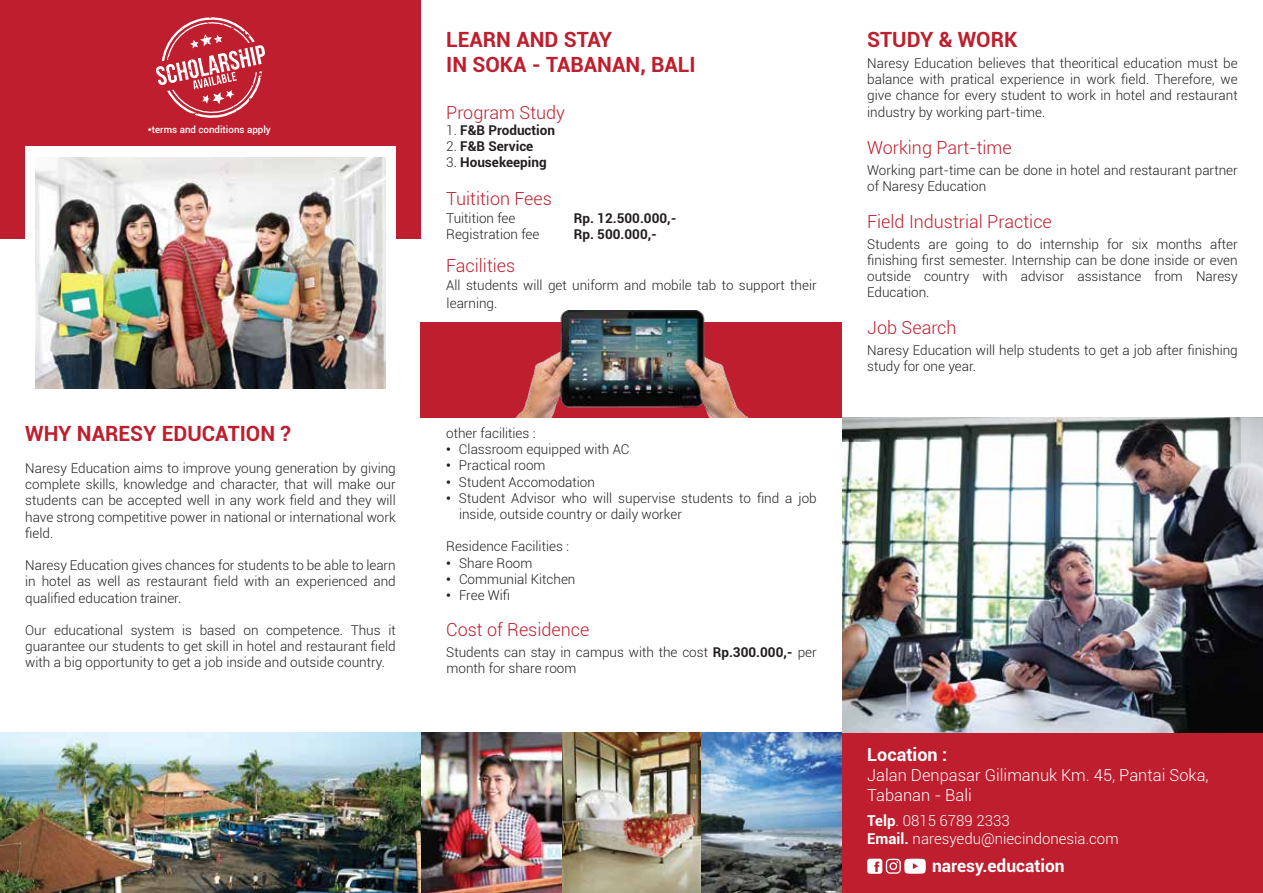
<style>
.page{position:relative;width:1263px;height:893px;background:#fff}
.page>*{position:absolute;margin:0;border:0;box-sizing:border-box;transform-origin:0 0}
.t1{font:700 21px/25.2px "Roboto";color:#be1e2d}
.t2{font:300 18px "Roboto";color:#be1e2d}
.t3{font:700 18px "Roboto";color:#fff}
.t4{font:700 17.4px "Roboto";color:#fff}
.t5{font:300 16.5px/19.8px "Roboto";color:#fff}
.t6{font:300 15px/18px "Roboto";color:#fff}
.t7{font:300 13.5px/16.2px "Roboto";color:#231f20;text-align:justify}
.t8{font:700 13.5px "Roboto";color:#231f20}
.t9{font:500 9.75px "Roboto";color:#fff}
.s1{font-weight:300}
.s2{font-family:"Arial";font-weight:400}
.s3{font-weight:700}
</style>
<div class="page">
<div style="left:842px;top:732px;width:421px;height:161px;background:#be1e2d"></div>
<img style="left:0;top:732px;width:842px;height:161px">
<img style="left:842px;top:418px;width:421px;height:314px">
<div style="left:0;top:0;width:421px;height:239px;background:#be1e2d"></div>
<div style="left:25px;top:147px;width:371px;height:253px;background:#fff"></div>
<img style="left:36px;top:157px;width:349px;height:232px">
<div style="left:421px;top:322px;width:421px;height:96px;background:#be1e2d"></div>
<img style="left:515px;top:310px;width:233px;height:108px">
<svg style="left:867px;top:859px;width:59px;height:15px"></svg>
<svg style="left:156px;top:17px;width:109px;height:101px"></svg>
<p class="t9" style="left:148px;top:123px;width:125px">*terms and conditions apply</p>
<h1 class="t1" style="left:25px;top:420px;width:267px">WHY NARESY EDUCATION ?</h1>
<p class="t7" style="left:25px;top:460px;width:372px">Naresy Education aims to improve young generation by giving complete skills, knowledge and character, that will make our students can be accepted well in any work field and they will have strong competitive power in national or international work field.</p>
<p class="t7" style="left:25px;top:557px;width:372px">Naresy Education gives chances for students to be able to learn in hotel as well as restaurant field with an experienced and qualified education trainer.</p>
<p class="t7" style="left:25px;top:622px;width:372px">Our educational system is based on competence. Thus it guarantee our students to get skill in hotel and restaurant field with a big opportunity to get a job inside and outside country.</p>
<h1 class="t1" style="left:446px;top:26px;width:251px">LEARN AND STAY<br>IN SOKA - TABANAN, BALI</h1>
<h2 class="t2" style="left:446px;top:100px;width:120px">Program Study</h2>
<p class="t8" style="left:446px;top:121px;width:110px"><span class="s1">1.</span> F&amp;B Production</p>
<p class="t8" style="left:446px;top:137px;width:89px"><span class="s1">2.</span> F&amp;B Service</p>
<p class="t8" style="left:446px;top:153px;width:102px"><span class="s1">3.</span> Housekeeping</p>
<h2 class="t2" style="left:446px;top:186px;width:107px">Tuitition Fees</h2>
<p class="t7" style="left:446px;top:210px;width:71px">Tuitition fee</p>
<p class="t8" style="left:574px;top:209px;width:104px">Rp. 12.500.000,-</p>
<p class="t7" style="left:446px;top:226px;width:95px">Registration fee</p>
<p class="t8" style="left:574px;top:225px;width:85px">Rp. 500.000,-</p>
<h2 class="t2" style="left:446px;top:253px;width:71px">Facilities</h2>
<p class="t7" style="left:446px;top:276px;width:372px;line-height:18px">All students will get uniform and mobile tab to support their learning.</p>
<p class="t7" style="left:446px;top:425px;width:91px">other facilities :</p>
<p class="t7" style="left:446px;top:441px;width:185px"><span class="s2">•</span> Classroom equipped with AC</p>
<p class="t7" style="left:446px;top:457px;width:101px"><span class="s2">•</span> Practical room</p>
<p class="t7" style="left:446px;top:473px;width:150px"><span class="s2">•</span> Student Accomodation</p>
<p class="t7" style="left:459px;top:489px;width:359px;text-indent:-13px"><span class="s2">•</span> Student Advisor who will supervise students to find a job inside, outside country or daily worker</p>
<p class="t7" style="left:446px;top:538px;width:124px">Residence Facilities :</p>
<p class="t7" style="left:446px;top:554px;width:88px"><span class="s2">•</span> Share Room</p>
<p class="t7" style="left:446px;top:570px;width:131px"><span class="s2">•</span> Communial Kitchen</p>
<p class="t7" style="left:446px;top:587px;width:65px"><span class="s2">•</span> Free Wifi</p>
<h2 class="t2" style="left:446px;top:617px;width:145px">Cost of Residence</h2>
<p class="t7" style="left:446px;top:644px;width:372px">Students can stay in campus with the cost <span class="s3">Rp.300.000,-</span> per month for share room</p>
<h1 class="t1" style="left:867px;top:26px;width:152px">STUDY &amp; WORK</h1>
<p class="t7" style="left:867px;top:55px;width:372px">Naresy Education believes that theoritical education must be balance with pratical experience in work field. Therefore, we give chance for every student to work in hotel and restaurant industry by working part-time.</p>
<h2 class="t2" style="left:867px;top:135px;width:146px">Working Part-time</h2>
<p class="t7" style="left:867px;top:161px;width:372px">Working part-time can be done in hotel and restaurant partner of Naresy Education</p>
<h2 class="t2" style="left:867px;top:209px;width:186px">Field Industrial Practice</h2>
<p class="t7" style="left:867px;top:235px;width:372px">Students are going to do internship for six months after finishing first semester. Internship can be done inside or even outside country with advisor assistance from Naresy Education.</p>
<h2 class="t2" style="left:867px;top:315px;width:91px">Job Search</h2>
<p class="t7" style="left:867px;top:342px;width:372px">Naresy Education will help students to get a job after finishing study for one year.</p>
<h2 class="t3" style="left:867px;top:742px;width:82px">Location :</h2>
<p class="t5" style="left:867px;top:764px;width:343px">Jalan Denpasar Gilimanuk Km. 45, Pantai Soka,<br>Tabanan - Bali</p>
<p class="t6" style="left:867px;top:811px;width:253px"><span class="s3">Telp</span>. 0815 6789 2333<br><span class="s3">Email.</span> naresyedu@niecindonesia.com</p>
<p class="t4" style="left:932px;top:854px;width:134px">naresy.education</p>
</div>
